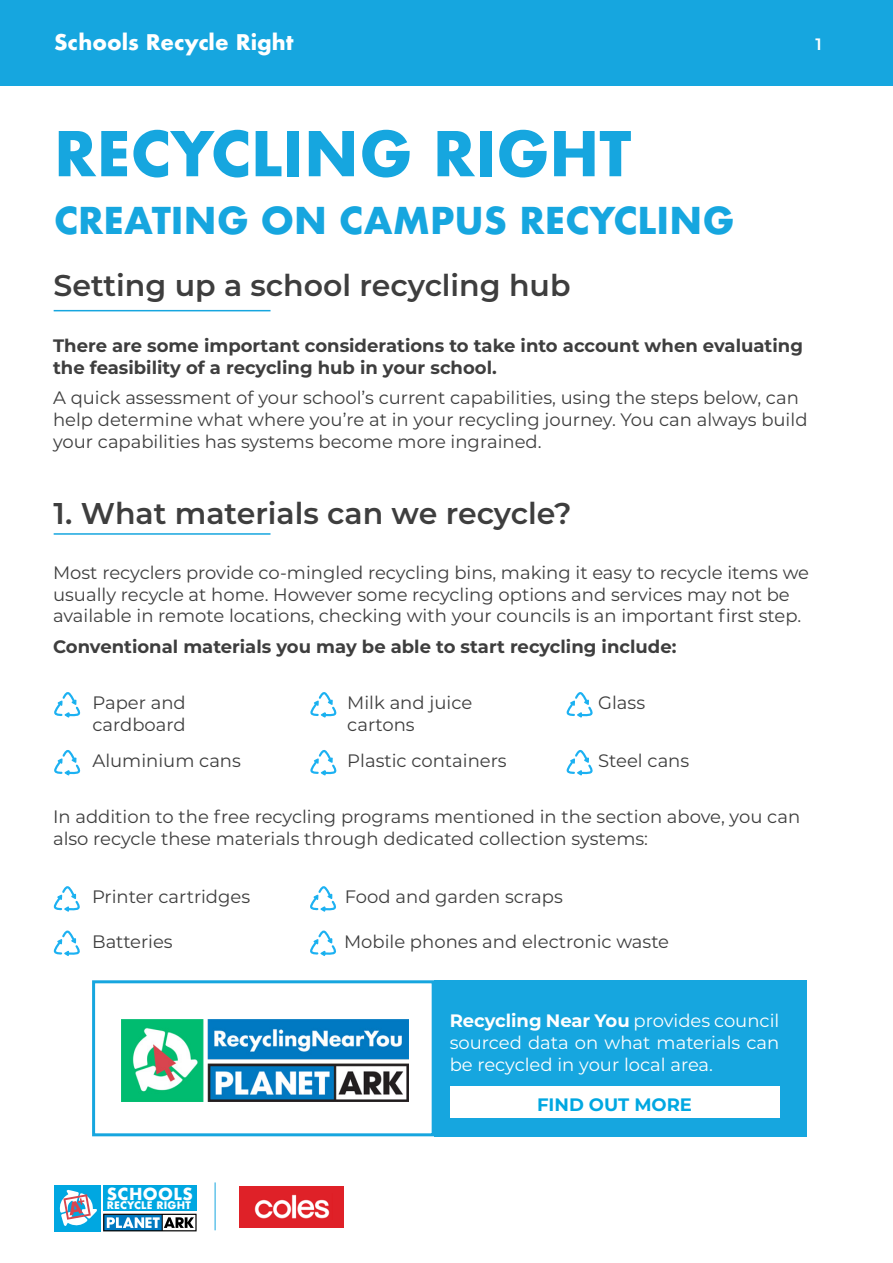
<style>
.page{position:relative;width:893px;height:1263px;background:#fff}
.page>*{position:absolute;margin:0;border:0;box-sizing:border-box;transform-origin:0 0}
.t1{font:700 60px "Futura";color:#16a6df}
.t2{font:700 36px "Futura";color:#16a6df}
.t3{font:600 30px "Montserrat";color:#3e3e3e}
.t4{font:700 21px "Futura";color:#fff}
.t5{font:18px/21.6px "Montserrat";color:#3e3e3e}
.t6{font:700 18px/21.6px "Montserrat";color:#3e3e3e}
.t7{font:18px/21.6px "Montserrat";color:#fff;text-align:justify}
.t8{font:700 18px "Montserrat";color:#00a7e1}
.t9{font:600 16.5px "Montserrat";color:#fff}
.t10{font:700 16.2px "Futura";letter-spacing:.02em;color:#fff}
.t11{font:700 10.2px "Futura";letter-spacing:.02em;color:#fff}
.s1{font-weight:700}
</style>
<div class="page">
<div style="left:54px;top:1185px;width:46px;height:46px;background:#00a7e1"></div>
<svg style="left:103px;top:1214px;width:94px;height:17px"></svg>
<div style="left:103px;top:1185px;width:94px;height:26px;background:#00a7e1"></div>
<svg style="left:59px;top:1190px;width:38px;height:36px"></svg>
<hr style="left:215px;top:1182px;width:1px;height:48px;background:#16a6df">
<div style="left:239px;top:1186px;width:105px;height:41px;background:#df2128"></div>
<img style="left:254px;top:1194px;width:76px;height:25px">
<div style="left:0;top:0;width:893px;height:85px;background:#16a6df"></div>
<hr style="left:54px;top:310px;width:216px;height:1px;background:#16a6df">
<hr style="left:54px;top:533px;width:216px;height:2px;background:#16a6df">
<svg style="left:54px;top:692px;width:26px;height:26px"></svg>
<svg style="left:54px;top:886px;width:26px;height:26px"></svg>
<svg style="left:310px;top:692px;width:26px;height:26px"></svg>
<svg style="left:310px;top:886px;width:26px;height:26px"></svg>
<svg style="left:566px;top:692px;width:26px;height:26px"></svg>
<svg style="left:54px;top:750px;width:26px;height:26px"></svg>
<svg style="left:54px;top:930px;width:26px;height:26px"></svg>
<svg style="left:310px;top:750px;width:26px;height:26px"></svg>
<svg style="left:310px;top:930px;width:26px;height:26px"></svg>
<svg style="left:566px;top:750px;width:26px;height:26px"></svg>
<div style="left:435px;top:980px;width:372px;height:156px;background:#16a6df"></div>
<div style="left:450px;top:1086px;width:329px;height:32px;background:#fff"></div>
<img style="left:122px;top:1020px;width:286px;height:81px">
<div style="left:92px;top:980px;width:343px;height:156px;border:3px solid #16a6df"></div>
<p class="t4" style="left:54px;top:27px;width:241px">Schools Recycle Right</p>
<p class="t9" style="left:815px;top:33px;width:8px">1</p>
<p class="t1" style="left:54px;top:110px;width:579px">RECYCLING RIGHT</p>
<p class="t2" style="left:54px;top:195px;width:682px">CREATING ON CAMPUS RECYCLING</p>
<p class="t3" style="left:54px;top:264px;width:518px">Setting up a school recycling hub</p>
<p class="t6" style="left:53px;top:334px;width:751px">There are some important considerations to take into account when evaluating the feasibility of a recycling hub in your school.</p>
<p class="t5" style="left:53px;top:387px;width:756px">A quick assessment of your school’s current capabilities, using the steps below, can help determine what where you’re at in your recycling journey. You can always build your capabilities has systems become more ingrained.</p>
<p class="t3" style="left:54px;top:492px;width:519px">1. What materials can we recycle?</p>
<p class="t5" style="left:53px;top:561px;width:758px">Most recyclers provide co-mingled recycling bins, making it easy to recycle items we usually recycle at home. However some recycling options and services may not be available in remote locations, checking with your councils is an important first step.</p>
<p class="t6" style="left:53px;top:635px;width:625px">Conventional materials you may be able to start recycling include:</p>
<p class="t5" style="left:92px;top:691px;width:95px">Paper and cardboard</p>
<p class="t5" style="left:92px;top:749px;width:150px">Aluminium cans</p>
<p class="t5" style="left:347px;top:691px;width:126px">Milk and juice cartons</p>
<p class="t5" style="left:598px;top:691px;width:48px">Glass</p>
<p class="t5" style="left:347px;top:749px;width:161px">Plastic containers</p>
<p class="t5" style="left:598px;top:749px;width:93px">Steel cans</p>
<p class="t5" style="left:53px;top:806px;width:749px">In addition to the free recycling programs mentioned in the section above, you can also recycle these materials through dedicated collection systems:</p>
<p class="t5" style="left:92px;top:885px;width:160px">Printer cartridges</p>
<p class="t5" style="left:345px;top:885px;width:219px">Food and garden scraps</p>
<p class="t5" style="left:92px;top:930px;width:82px">Batteries</p>
<p class="t5" style="left:344px;top:930px;width:327px">Mobile phones and electronic waste</p>
<p class="t7" style="left:450px;top:1009px;width:331px"><span class="s1">Recycling Near You</span> provides council sourced data on what materials can be recycled in your local area.</p>
<p class="t10" style="left:107px;top:1182px;width:88px">SCHOOLS</p>
<p class="t11" style="left:107px;top:1198px;width:86px">RECYCLE RIGHT</p>
<p class="t8" style="left:537px;top:1091px;width:156px">FIND OUT MORE</p>
</div>
